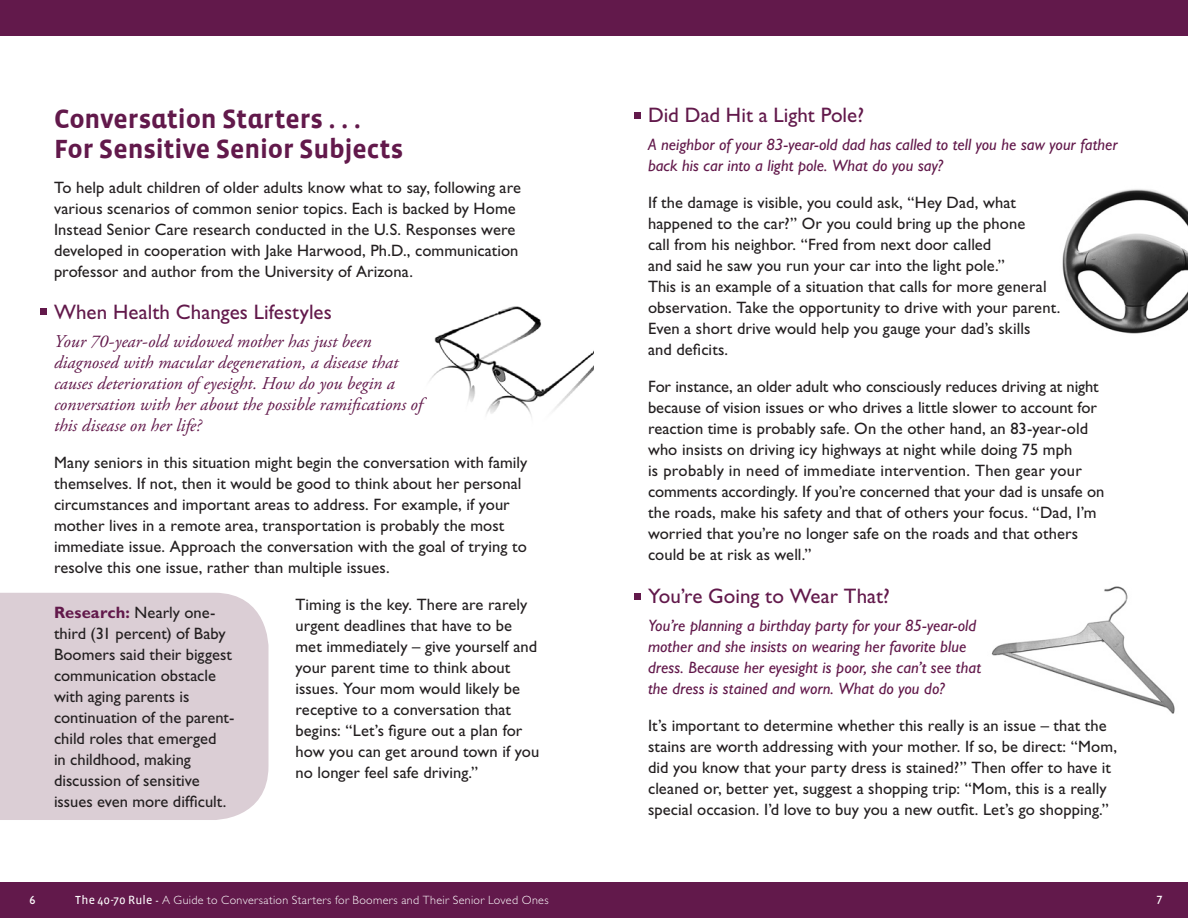
<style>
.page{position:relative;width:1188px;height:918px;background:#fff}
.page>*{position:absolute;margin:0;border:0;box-sizing:border-box;transform-origin:0 0}
.Heading{font:700 27px/30px "Vista Sans Alt";letter-spacing:-.005em;color:#62194b}
.Subheading{font:21px "Gill Sans Std";color:#62194b}
.t1{font:italic 18px/21px "Adobe Garamond Pro";color:#62194b}
.Body{font:16.5px/21px "Gill Sans Std";letter-spacing:.005em;color:#231f20}
.Body-2{font:italic 16.5px/21px "Gill Sans Std";color:#62194b}
.Call_Out_Paragraph{font:16.5px/21px "Gill Sans Std";color:#231f20}
.t2{font:300 12px "Gill Sans Std";letter-spacing:.03em;color:#fff}
.t3{font:12px "Gill Sans Std";color:#fff}
.s1{font-weight:700;color:#62194b}
.s2{font-family:"Vista Sans Reg";font-weight:400}
.s3{font-family:"Scala Sans Pro";font-weight:400}
</style>
<div class="page">
<div style="left:0;top:882px;width:594px;height:36px;background:#62194b"></div>
<div style="left:0;top:0;width:594px;height:36px;background:#62194b"></div>
<div style="left:594px;top:0;width:594px;height:36px;background:#62194b"></div>
<div style="left:594px;top:882px;width:594px;height:36px;background:#62194b"></div>
<img style="left:991px;top:586px;width:184px;height:128px">
<img style="left:1062px;top:189px;width:126px;height:145px">
<img style="left:429px;top:306px;width:165px;height:111px">
<div style="left:40px;top:308px;width:7px;height:7px;background:#62194b"></div>
<div style="left:634px;top:593px;width:7px;height:7px;background:#62194b"></div>
<div style="left:634px;top:112px;width:7px;height:7px;background:#62194b"></div>
<div style="left:0;top:593px;width:269px;height:227px;background:#dbced5"></div>
<p class="Heading" style="left:54px;top:105px;width:351px">Conversation Starters . . .<br>For Sensitive Senior Subjects</p>
<p class="Body" style="left:54px;top:177px;width:469px">To help adult children of older adults know what to say, following are various scenarios of common senior topics. Each is backed by Home Instead Senior Care research conducted in the U.S. Responses were developed in cooperation with Jake Harwood, Ph.D., communication professor and author from the University of Arizona.</p>
<p class="Subheading" style="left:54px;top:300px;width:279px">When Health Changes Lifestyles</p>
<p class="t1" style="left:54px;top:331px;width:370px">Your 70-year-old widowed mother has just been diagnosed with macular degeneration, a disease that causes deterioration of eyesight. How do you begin a conversation with her about the possible ramifications of this disease on her life?</p>
<p class="Body" style="left:54px;top:452px;width:475px">Many seniors in this situation might begin the conversation with family themselves. If not, then it would be good to think about her personal circumstances and important areas to address. For example, if your mother lives in a remote area, transportation is probably the most immediate issue. Approach the conversation with the goal of trying to resolve this one issue, rather than multiple issues.</p>
<p class="Body" style="left:296px;top:594px;width:245px">Timing is the key. There are rarely urgent deadlines that have to be met immediately – give yourself and your parent time to think about issues. Your mom would likely be receptive to a conversation that begins: “Let’s figure out a plan for how you can get around town if you no longer feel safe driving.”</p>
<p class="Call_Out_Paragraph" style="left:54px;top:602px;width:182px"><span class="s1">Research:</span> Nearly one&shy;third (31 percent) of Baby<br>Boomers said their biggest communication obstacle with aging parents is continuation of the parent&shy;child roles that emerged<br>in childhood, making discussion of sensitive issues even more difficult.</p>
<p class="Subheading" style="left:648px;top:103px;width:218px">Did Dad Hit a Light Pole?</p>
<p class="Body-2" style="left:648px;top:134px;width:471px">A neighbor of your 83-year-old dad has called to tell you he saw your father back his car into a light pole. What do you say?</p>
<p class="Body" style="left:648px;top:192px;width:414px">If the damage is visible, you could ask, “Hey Dad, what happened to the car?” Or you could bring up the phone<br>call from his neighbor. “Fred from next door called<br>and said he saw you run your car into the light pole.”<br>This is an example of a situation that calls for more general observation. Take the opportunity to drive with your parent.<br>Even a short drive would help you gauge your dad’s skills<br>and deficits.</p>
<p class="Body" style="left:648px;top:377px;width:458px">For instance, an older adult who consciously reduces driving at night because of vision issues or who drives a little slower to account for reaction time is probably safe. On the other hand, an 83-year-old who insists on driving icy highways at night while doing 75 mph<br>is probably in need of immediate intervention. Then gear your comments accordingly. If you’re concerned that your dad is unsafe on the roads, make his safety and that of others your focus. “Dad, I’m worried that you’re no longer safe on the roads and that others could be at risk as well.”</p>
<p class="Subheading" style="left:648px;top:584px;width:243px">You’re Going to Wear That?</p>
<p class="Body-2" style="left:648px;top:615px;width:334px">You’re planning a birthday party for your 85-year-old mother and she insists on wearing her favorite blue dress. Because her eyesight is poor, she can’t see that the dress is stained and worn. What do you do?</p>
<p class="Body" style="left:648px;top:715px;width:471px">It’s important to determine whether this really is an issue – that the stains are worth addressing with your mother. If so, be direct: “Mom, did you know that your party dress is stained?” Then offer to have it cleaned or, better yet, suggest a shopping trip: “Mom, this is a really special occasion. I’d love to buy you a new outfit. Let’s go shopping.”</p>
<p class="t3" style="left:30px;top:893px;width:7px">6</p>
<p class="t2" style="left:75px;top:893px;width:475px"><span class="s2">The 40-70 Rule</span> <span class="s3">-</span> A Guide to Conversation Starters for Boomers and Their Senior Loved Ones</p>
<p class="t3" style="left:1157px;top:893px;width:7px">7</p>
</div>
